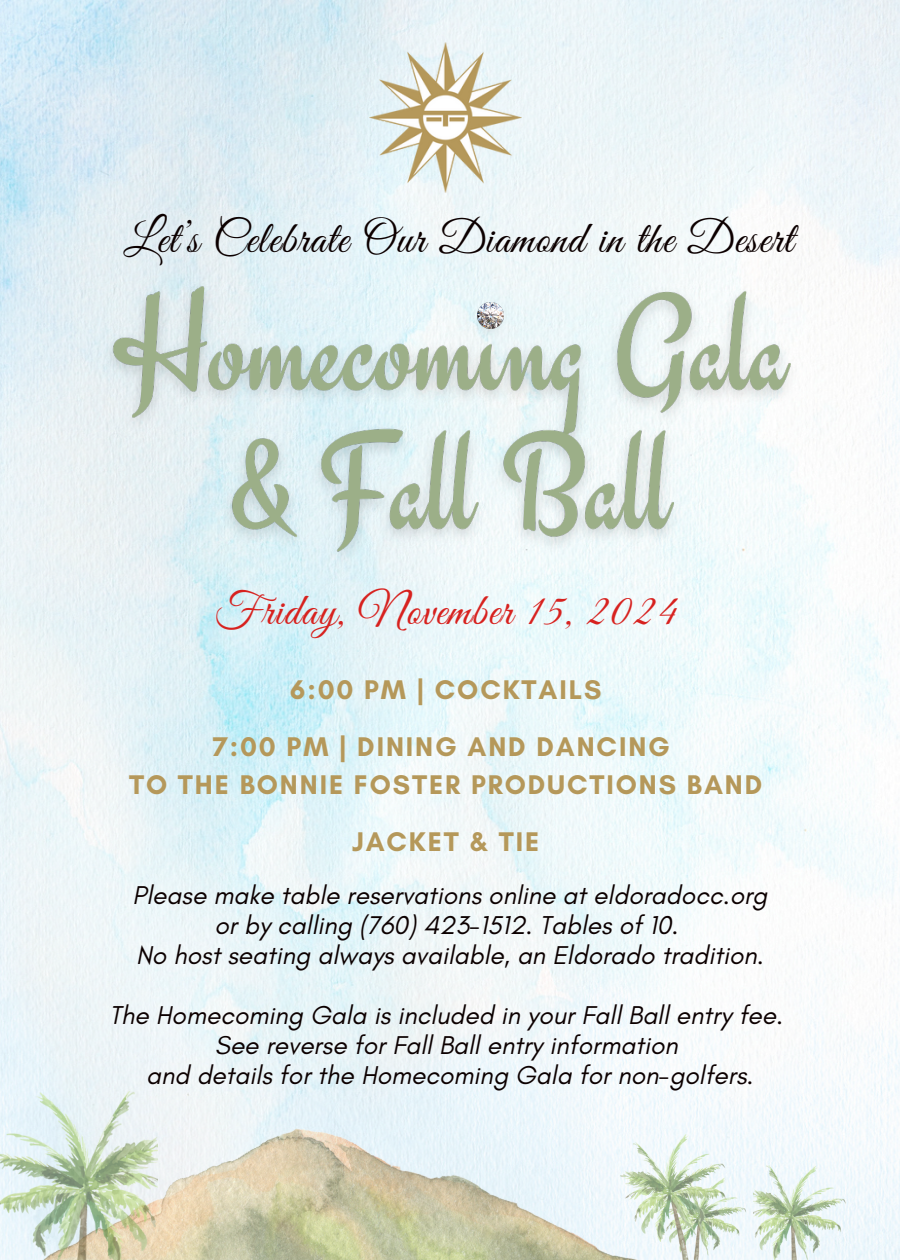
<style>
.page{position:relative;width:900px;height:1260px;background:#fff}
.page>*{position:absolute;margin:0;border:0;box-sizing:border-box;transform-origin:0 0}
.t1{font:45px "Great Vibes";letter-spacing:.025em;color:#0c0000}
.t2{font:45px "Great Vibes";letter-spacing:.025em;color:#d7221f}
.t3{font:700 27.5px/37.5px "Glacial Indifference";letter-spacing:.07em;color:#b5985a;text-align:center}
.t4{font:italic 26.25px "Glacial Indifference";color:#0c0000}
</style>
<div class="page">
<img style="left:0;top:0;width:900px;height:1127px">
<img style="left:370px;top:42px;width:152px;height:150px">
<img style="left:157px;top:1127px;width:743px;height:133px">
<img style="left:0;top:1091px;width:157px;height:169px">
<img style="left:621px;top:1135px;width:132px;height:125px">
<img style="left:753px;top:1165px;width:93px;height:95px">
<img style="left:90px;top:263px;width:722px;height:315px">
<img style="left:478px;top:302px;width:26px;height:27px">
<h2 class="t1" style="left:124px;top:214px;width:671px">Let’s Celebrate Our Diamond in the Desert</h2>
<p class="t2" style="left:214px;top:586px;width:464px">Friday, November 15, 2024</p>
<h3 class="t3" style="left:290px;top:670px;width:313px">6:00 PM | COCKTAILS</h3>
<h3 class="t3" style="left:129px;top:728px;width:635px">7:00 PM | DINING AND DANCING<br>TO THE BONNIE FOSTER PRODUCTIONS BAND</h3>
<h3 class="t3" style="left:352px;top:823px;width:189px">JACKET &amp; TIE</h3>
<p class="t4" style="left:133px;top:879px;width:636px">Please make table reservations online at eldoradocc.org</p>
<p class="t4" style="left:214px;top:909px;width:466px">or by calling (760) 423-1512. Tables of 10.</p>
<p class="t4" style="left:136px;top:939px;width:629px">No host seating always available, an Eldorado tradition.</p>
<p class="t4" style="left:110px;top:999px;width:675px">The Homecoming Gala is included in your Fall Ball entry fee.</p>
<p class="t4" style="left:215px;top:1029px;width:464px">See reverse for Fall Ball entry information</p>
<p class="t4" style="left:146px;top:1059px;width:609px">and details for the Homecoming Gala for non-golfers.</p>
</div>
